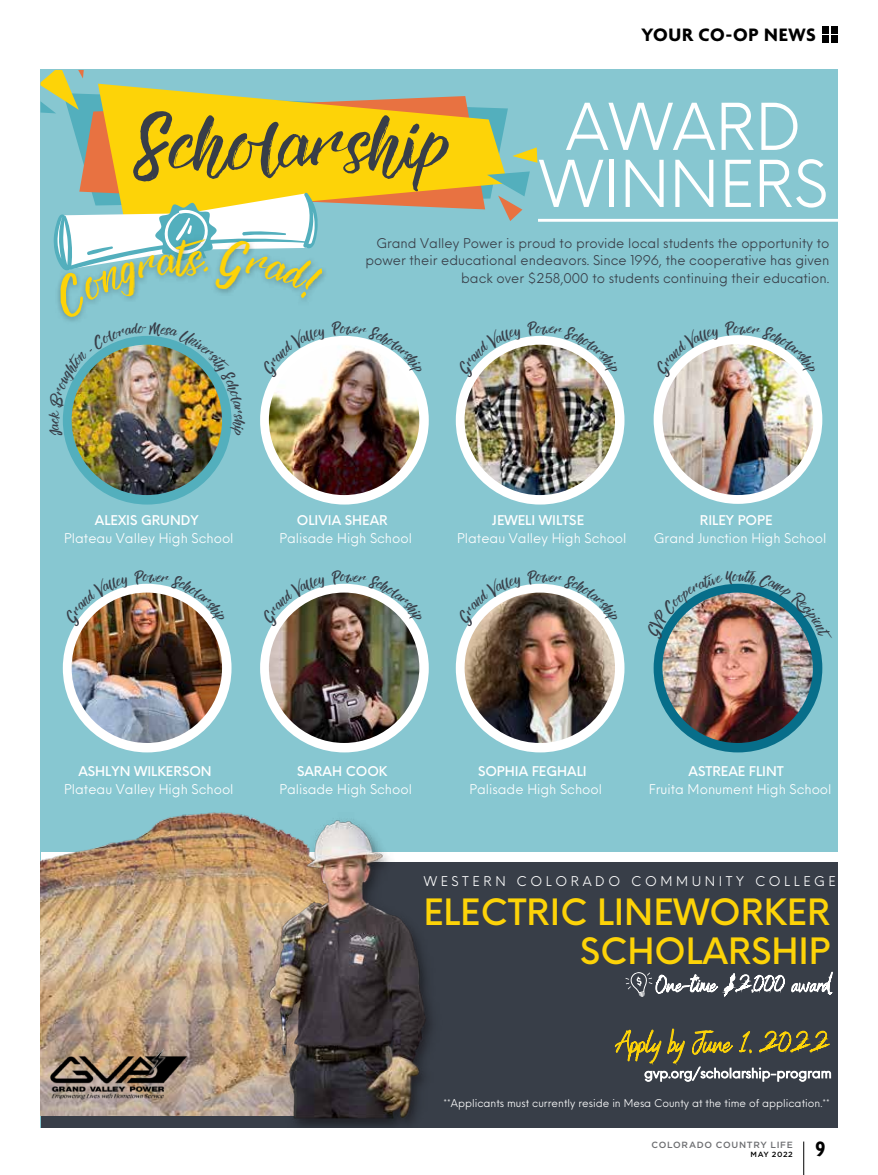
<style>
.page{position:relative;width:878px;height:1175px;background:#fff}
.page>*{position:absolute;margin:0;border:0;box-sizing:border-box;transform-origin:0 0}
.t1{font:66.6px "Rebel";color:#383e48}
.t2{font:62.85px/57px "Neue Einstellung";color:#fff;text-align:center}
.t3{font:39.15px "Rebel";color:#fdd308}
.t4{font:500 35.4px/39.3px "Neue Einstellung";color:#fdd308;text-align:right}
.t5{font:27.6px "Benedict";color:#fdd308}
.t6{font:700 condensed 22.5px "Agenda";color:#000}
.t7{font:22.35px "Benedict";letter-spacing:.03em;color:#fff}
.t8{font:700 19.5px "Agenda";letter-spacing:.03em;color:#000}
.t9{font:13.05px "Neue Einstellung";color:#fff}
.t10{font:13.05px/17.7px "Neue Einstellung";color:#383e48;text-align:right}
.t11{font:500 13.05px "Neue Einstellung";color:#fff}
.t12{font:13.05px "Neue Einstellung";letter-spacing:.275em;color:#fff}
.t13{font:13.05px "Rebel";color:#383e48}
.t14{font:10.5px "Neue Einstellung";color:#fff}
.t15{font:500 9px "Gotham HTF";letter-spacing:.075em;color:#6d6e71}
.t16{font:500 7.5px "Gotham HTF";letter-spacing:.075em;color:#000}
</style>
<div class="page">
<div style="left:40px;top:70px;width:797px;height:1057px;background:#87c7d1"></div>
<svg style="left:69px;top:94px;width:29px;height:53px"></svg>
<svg style="left:79px;top:96px;width:19px;height:97px;background:#a68f7b"></svg>
<svg style="left:98px;top:84px;width:410px;height:126px;background:#e8c82a"></svg>
<svg style="left:40px;top:70px;width:44px;height:43px"></svg>
<svg style="left:512px;top:147px;width:25px;height:16px"></svg>
<svg style="left:487px;top:171px;width:43px;height:50px"></svg>
<div style="left:63px;top:336px;width:168px;height:168px;background:#53afbd;border-radius:50%"></div>
<img style="left:72px;top:345px;width:150px;height:150px;border-radius:75px">
<div style="left:260px;top:336px;width:169px;height:168px;background:#fff;border-radius:50%"></div>
<img style="left:269px;top:345px;width:150px;height:150px;border-radius:75px">
<div style="left:456px;top:336px;width:168px;height:168px;background:#fff;border-radius:50%"></div>
<img style="left:464px;top:345px;width:151px;height:150px;border-radius:75px">
<div style="left:653px;top:335px;width:169px;height:169px;background:#fff;border-radius:50%"></div>
<img style="left:662px;top:344px;width:151px;height:151px;border-radius:75px">
<div style="left:63px;top:584px;width:168px;height:168px;background:#fff;border-radius:50%"></div>
<img style="left:72px;top:592px;width:150px;height:151px;border-radius:75px">
<div style="left:260px;top:584px;width:169px;height:168px;background:#fff;border-radius:50%"></div>
<img style="left:269px;top:592px;width:150px;height:151px;border-radius:75px">
<div style="left:456px;top:584px;width:168px;height:168px;background:#fff;border-radius:50%"></div>
<img style="left:464px;top:592px;width:151px;height:151px;border-radius:75px">
<div style="left:653px;top:584px;width:169px;height:168px;background:#076e8a;border-radius:50%"></div>
<img style="left:662px;top:592px;width:150px;height:151px;border-radius:75px">
<div style="left:40px;top:862px;width:797px;height:265px;background:#383e48"></div>
<img style="left:40px;top:713px;width:341px;height:402px">
<hr style="left:538px;top:219px;width:299px;height:3px;background:#fff">
<img style="left:246px;top:812px;width:197px;height:315px">
<img style="left:40px;top:1044px;width:158px;height:71px">
<svg style="left:625px;top:972px;width:27px;height:25px"></svg>
<hr style="left:803px;top:1141px;width:1px;height:33px;background:#000">
<div style="left:830px;top:36px;width:7px;height:7px;background:#000"></div>
<div style="left:830px;top:26px;width:7px;height:7px;background:#000"></div>
<div style="left:821px;top:36px;width:7px;height:7px;background:#000"></div>
<div style="left:821px;top:26px;width:7px;height:7px;background:#000"></div>
<img style="left:467px;top:335px;width:146px;height:43px">
<img style="left:271px;top:583px;width:147px;height:43px">
<img style="left:74px;top:583px;width:146px;height:43px">
<svg style="left:664px;top:337px;width:55px;height:41px"></svg>
<img style="left:725px;top:335px;width:85px;height:41px">
<svg style="left:467px;top:583px;width:146px;height:43px"></svg>
<img style="left:657px;top:583px;width:161px;height:59px">
<img style="left:53px;top:193px;width:370px;height:244px">
<h3 class="t8" style="left:641px;top:24px;width:176px">YOUR CO-OP NEWS</h3>
<h1 class="t1" style="left:134px;top:117px;width:320px">Scholarship</h1>
<h2 class="t2" style="left:539px;top:91px;width:290px">AWARD<br>WINNERS</h2>
<p class="t13" style="left:49px;top:423px;width:7px;rotate:-90deg">c</p>
<h3 class="t3" style="left:203px;top:242px;width:6px">,</h3>
<p class="t11" style="left:95px;top:508px;width:105px">ALEXIS GRUNDY</p>
<p class="t9" style="left:64px;top:526px;width:171px">Plateau Valley High School</p>
<p class="t13" style="left:143px;top:571px;width:8px">o</p>
<p class="t10" style="left:365px;top:233px;width:465px">Grand Valley Power is proud to provide local students the opportunity to power their educational endeavors. Since 1996, the cooperative has given back over $258,000 to students continuing their education.</p>
<p class="t13" style="left:340px;top:322px;width:8px">o</p>
<p class="t13" style="left:536px;top:322px;width:8px">o</p>
<p class="t13" style="left:734px;top:322px;width:8px">o</p>
<p class="t11" style="left:297px;top:508px;width:92px">OLIVIA SHEAR</p>
<p class="t9" style="left:279px;top:526px;width:134px">Palisade High School</p>
<p class="t13" style="left:340px;top:571px;width:8px">o</p>
<p class="t11" style="left:492px;top:508px;width:94px">JEWELI WILTSE</p>
<p class="t9" style="left:457px;top:526px;width:171px">Plateau Valley High School</p>
<p class="t13" style="left:536px;top:571px;width:8px">o</p>
<p class="t11" style="left:699px;top:508px;width:74px">RILEY POPE</p>
<p class="t9" style="left:654px;top:526px;width:174px">Grand Junction High School</p>
<p class="t11" style="left:78px;top:759px;width:135px">ASHLYN WILKERSON</p>
<p class="t9" style="left:64px;top:777px;width:171px">Plateau Valley High School</p>
<p class="t11" style="left:297px;top:759px;width:92px">SARAH COOK</p>
<p class="t9" style="left:279px;top:777px;width:134px">Palisade High School</p>
<p class="t11" style="left:478px;top:759px;width:110px">SOPHIA FEGHALI</p>
<p class="t9" style="left:469px;top:777px;width:134px">Palisade High School</p>
<p class="t11" style="left:688px;top:759px;width:97px">ASTREAE FLINT</p>
<p class="t9" style="left:649px;top:777px;width:184px">Fruita Monument High School</p>
<p class="t12" style="left:424px;top:869px;width:413px">WESTERN COLORADO COMMUNITY COLLEGE</p>
<h3 class="t4" style="left:423px;top:888px;width:408px">ELECTRIC LINEWORKER<br>SCHOLARSHIP</h3>
<h3 class="t7" style="left:656px;top:968px;width:176px">One-time $2,000 award</h3>
<h3 class="t5" style="left:616px;top:1023px;width:214px">Apply by June 1, 2022</h3>
<p class="t9" style="left:644px;top:1061px;width:189px">gvp.org/scholarship-program</p>
<p class="t14" style="left:443px;top:1093px;width:387px">**Applicants must currently reside in Mesa County at the time of application.**</p>
<p class="t15" style="left:651px;top:1140px;width:143px">COLORADO COUNTRY LIFE</p>
<p class="t16" style="left:750px;top:1150px;width:44px">MAY 2022</p>
<h3 class="t6" style="left:815px;top:1136px;width:11px">9</h3>
</div>
